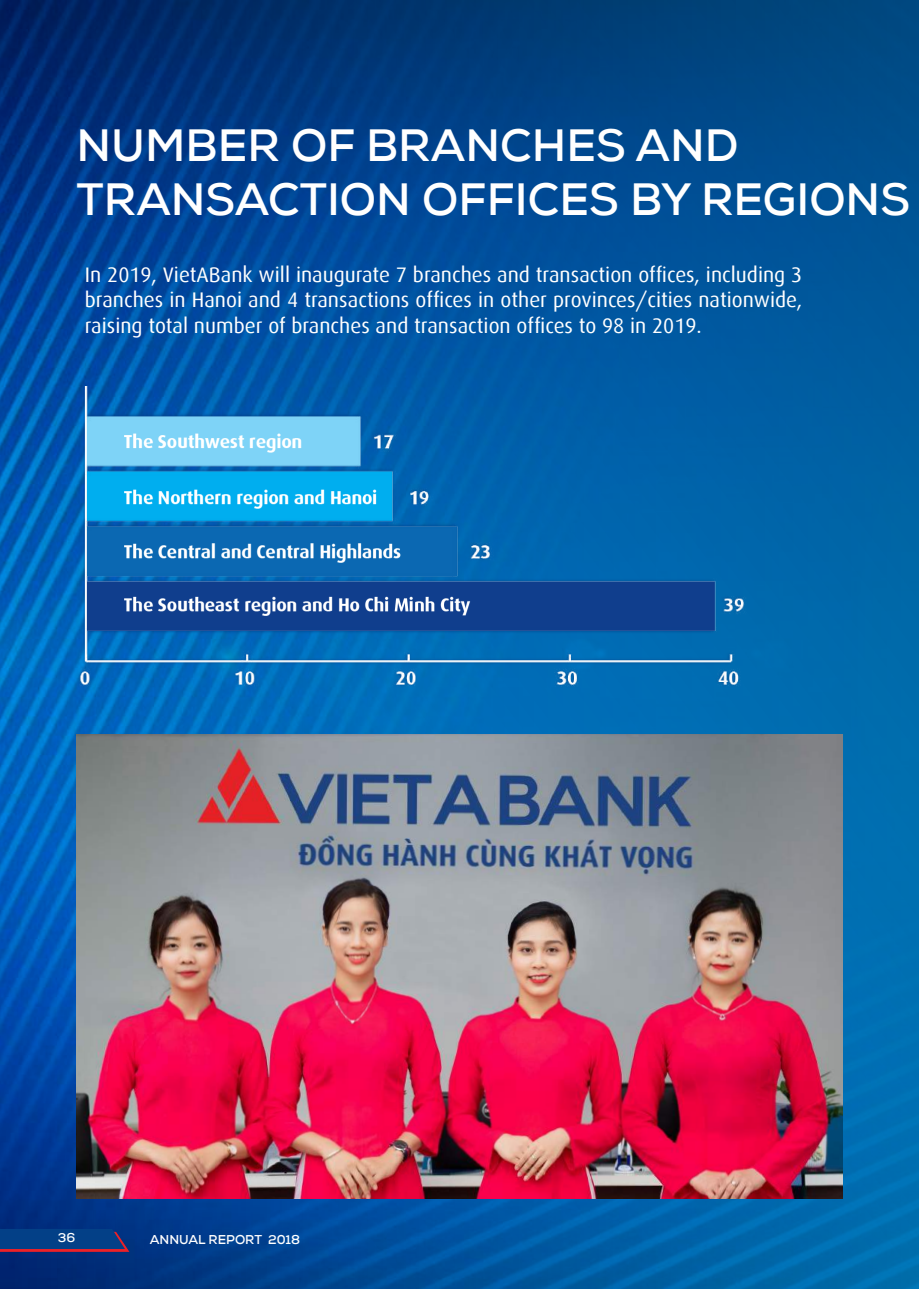
<style>
.page{position:relative;width:919px;height:1289px;background:#fff}
.page>*{position:absolute;margin:0;border:0;box-sizing:border-box;transform-origin:0 0}
.t1{font:700 45px/54px "Nexa";color:#fff}
.t2{font:21px/25.2px "Dax VN Regular";color:#fff;text-align:justify}
.t3{font:700 12.75px "Nexa";color:#fff}
</style>
<div class="page">
<img style="left:0;top:0;width:918px;height:1288px">
<img style="left:79px;top:386px;width:667px;height:304px">
<img style="left:77px;top:734px;width:765px;height:464px">
<svg style="left:0;top:1228px;width:129px;height:23px;background:#193b7c"></svg>
<h1 class="t1" style="left:77px;top:117px;width:834px">NUMBER OF BRANCHES AND<br>TRANSACTION OFFICES BY REGIONS</h1>
<p class="t2" style="left:85px;top:261px;width:718px">In 2019, VietABank will inaugurate 7 branches and transaction offices, including 3 branches in Hanoi and 4 transactions offices in other provinces/cities nationwide, raising total number of branches and transaction offices to 98 in 2019.</p>
<p class="t3" style="left:58px;top:1228px;width:19px">36</p>
<p class="t3" style="left:150px;top:1229px;width:152px">ANNUAL REPORT 2018</p>
</div>
